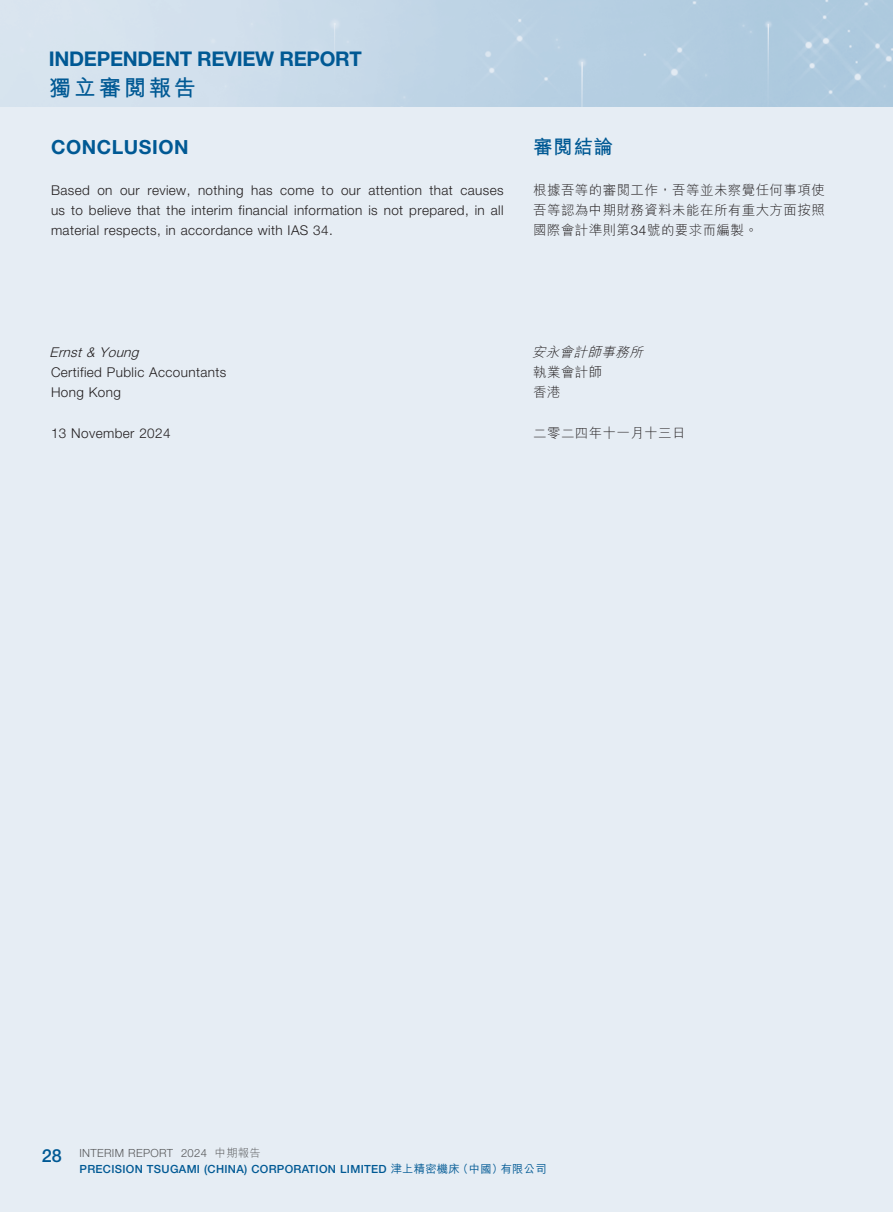
<style>
.page{position:relative;width:893px;height:1212px;background:#e6edf4}
.page>*{position:absolute;margin:0;border:0;box-sizing:border-box;transform-origin:0 0}
.t1{font:700 22.5px "M Hei HK";letter-spacing:.11em;color:#005994}
.t2{font:700 20.25px "Helvetica Neue LT Std";letter-spacing:-.015em;color:#005994}
.t3{font:700 19.5px "Helvetica Neue LT Std";letter-spacing:.03em;color:#005994}
.t4{font:700 19.5px "M Hei HK";color:#005994}
.t5{font:300 13.5px/20.2px "Helvetica Neue LT Std";letter-spacing:.03em;color:#231f20;text-align:justify}
.t6{font:300 13.5px/20.2px "M Hei HK";letter-spacing:.03em;color:#231f20;text-align:justify}
.t7{font:italic 300 13.5px "Helvetica Neue LT Std";color:#231f20}
.t8{font:italic 300 13.5px "M Hei HK";color:#231f20}
.t9{font:500 11.25px/16.5px "Helvetica Neue LT Std";letter-spacing:.03em;color:#005994}
.s1{font-family:"Helvetica Neue LT Std"}
.s2{font-size:18px}
.s3{font-weight:300;color:#57585a}
.s4{font-family:"M Hei HK";font-weight:300;color:#57585a}
.s5{font-family:"M Hei HK"}
</style>
<div class="page">
<img style="left:0;top:0;width:893px;height:106px">
<h2 class="t2" style="left:49px;top:46px;width:314px">INDEPENDENT REVIEW REPORT</h2>
<h1 class="t1" style="left:49px;top:71px;width:149px">獨立審閱報告</h1>
<h3 class="t3" style="left:51px;top:135px;width:139px">CONCLUSION</h3>
<p class="t5" style="left:51px;top:180px;width:454px">Based on our review, nothing has come to our attention that causes us to believe that the interim financial information is not prepared, in all material respects, in accordance with IAS 34.</p>
<h3 class="t4" style="left:533px;top:133px;width:81px">審閱結論</h3>
<p class="t6" style="left:533px;top:179px;width:293px">根據吾等的審閱工作，吾等並未察覺任何事項使吾等認為中期財務資料未能在所有重大方面按照國際會計準則第<span class="s1">34</span>號的要求而編製。</p>
<p class="t7" style="left:50px;top:344px;width:95px">Ernst&amp; Young</p>
<p class="t5" style="left:51px;top:362px;width:177px">Certified Public Accountants<br>Hong Kong</p>
<p class="t5" style="left:51px;top:423px;width:121px">13 November 2024</p>
<p class="t8" style="left:532px;top:345px;width:116px">安永會計師事務所</p>
<p class="t6" style="left:533px;top:362px;width:71px">執業會計師香港</p>
<p class="t6" style="left:533px;top:422px;width:154px">二零二四年十一月十三日</p>
<p class="t9" style="left:80px;top:1144px;width:469px;text-indent:-38px"><span class="s2">28</span> <span class="s3">INTERIM REPORT 2024</span> <span class="s4">中期報告<br></span>PRECISION TSUGAMI (CHINA) CORPORATION LIMITED <span class="s5">津上精密機床（中國）有限公司</span></p>
</div>
